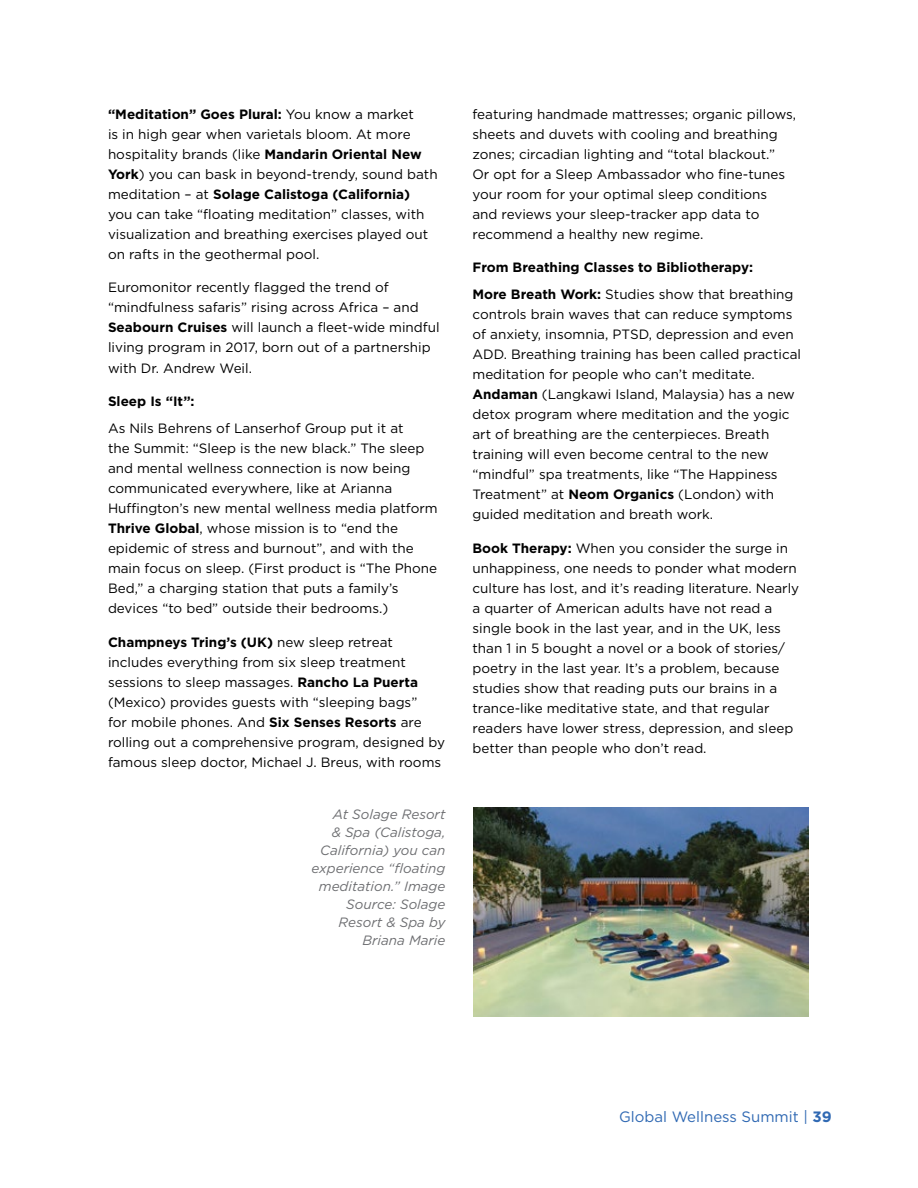
<style>
.page{position:relative;width:918px;height:1188px;background:#fff}
.page>*{position:absolute;margin:0;border:0;box-sizing:border-box;transform-origin:0 0}
.t1{font:15px "Gotham";color:#3069b3}
.t2{font:13.5px/20px "Gotham";color:#000}
.t3{font:italic 13.5px/18px "Gotham";color:#6d6e71;text-align:right}
.t4{font:700 13.5px/26.7px "Gotham";color:#000}
.s1{font-weight:700}
.s2{font-weight:400}
</style>
<div class="page">
<img style="left:474px;top:808px;width:335px;height:209px">
<p class="t2" style="left:108px;top:104px;width:331px"><span class="s1">“Meditation” Goes Plural:</span> You know a market<br>is in high gear when varietals bloom. At more hospitality brands (like <span class="s1">Mandarin Oriental New York</span>) you can bask in beyond-trendy, sound bath meditation – at <span class="s1">Solage Calistoga (California) </span>you can take “floating meditation” classes, with visualization and breathing exercises played out on rafts in the geothermal pool.</p>
<p class="t2" style="left:108px;top:277px;width:333px">Euromonitor recently flagged the trend of “mindfulness safaris” rising across Africa – and <span class="s1">Seabourn Cruises</span> will launch a fleet-wide mindful living program in 2017, born out of a partnership with Dr. Andrew Weil.</p>
<p class="t4" style="left:108px;top:388px;width:88px">Sleep Is “It”:</p>
<p class="t2" style="left:108px;top:418px;width:331px">As Nils Behrens of Lanserhof Group put it at<br>the Summit: “Sleep is the new black.” The sleep and mental wellness connection is now being communicated everywhere, like at Arianna Huffington’s new mental wellness media platform <span class="s1">Thrive Global</span>, whose mission is to “end the epidemic of stress and burnout”, and with the main focus on sleep. (First product is “The Phone Bed,” a charging station that puts a family’s devices “to bed” outside their bedrooms.)</p>
<p class="t2" style="left:108px;top:631px;width:339px"><span class="s1">Champneys Tring’s (UK)</span> new sleep retreat includes everything from six sleep treatment sessions to sleep massages. <span class="s1">Rancho La Puerta </span>(Mexico) provides guests with “sleeping bags”<br>for mobile phones. And <span class="s1">Six Senses Resorts</span> are rolling out a comprehensive program, designed by famous sleep doctor, Michael J. Breus, with rooms</p>
<p class="t3" style="left:312px;top:805px;width:135px">At Solage Resort<br>&amp; Spa (Calistoga,<br>California) you can experience “floating meditation.” Image<br>Source: Solage<br>Resort &amp; Spa by<br>Briana Marie</p>
<p class="t2" style="left:473px;top:104px;width:325px">featuring handmade mattresses; organic pillows, sheets and duvets with cooling and breathing zones; circadian lighting and “total blackout.”<br>Or opt for a Sleep Ambassador who fine-tunes your room for your optimal sleep conditions<br>and reviews your sleep-tracker app data to recommend a healthy new regime.</p>
<p class="t4" style="left:473px;top:254px;width:323px">From Breathing Classes to Bibliotherapy:<br>More Breath Work: <span class="s2">Studies show that breathing</span></p>
<p class="t2" style="left:473px;top:304px;width:330px">controls brain waves that can reduce symptoms of anxiety, insomnia, PTSD, depression and even ADD. Breathing training has been called practical meditation for people who can’t meditate.<br><span class="s1">Andaman</span> (Langkawi Island, Malaysia) has a new detox program where meditation and the yogic art of breathing are the centerpieces. Breath training will even become central to the new “mindful” spa treatments, like “The Happiness Treatment” at <span class="s1">Neom Organics</span> (London) with guided meditation and breath work.</p>
<p class="t2" style="left:473px;top:538px;width:328px"><span class="s1">Book Therapy:</span> When you consider the surge in unhappiness, one needs to ponder what modern culture has lost, and it’s reading literature. Nearly a quarter of American adults have not read a single book in the last year, and in the UK, less than 1 in 5 bought a novel or a book of stories/ poetry in the last year. It’s a problem, because studies show that reading puts our brains in a trance-like meditative state, and that regular readers have lower stress, depression, and sleep better than people who don’t read.</p>
<p class="t1" style="left:619px;top:1107px;width:214px">Global Wellness Summit | <span class="s1">39</span></p>
</div>
